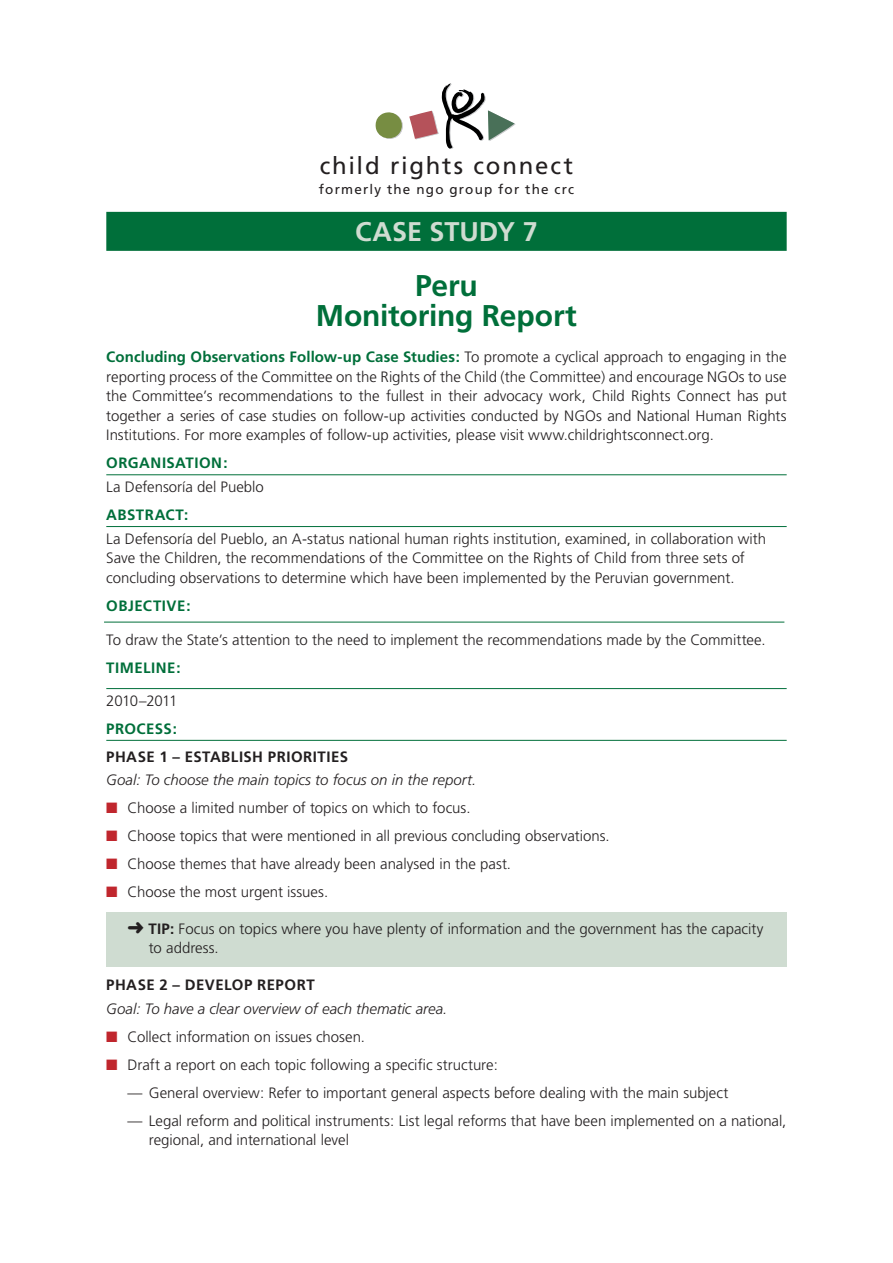
<style>
.page{position:relative;width:893px;height:1263px;background:#fff}
.page>*{position:absolute;margin:0;border:0;box-sizing:border-box;transform-origin:0 0}
.t1{font:700 30px/30px "Frutiger";letter-spacing:-.005em;color:#006f3a;text-align:center}
.t2{font:700 27px "Frutiger";color:#cfdcd1}
.t3{font:24px "Frutiger";letter-spacing:.07em;color:#231f20}
.t4{font:15.9px "Frutiger";color:#231f20}
.t5{font:300 15px/19.5px "Frutiger";color:#231f20}
.t6{font:italic 300 15px "Frutiger";letter-spacing:-.005em;color:#231f20}
.t7{font:700 15px "Frutiger";letter-spacing:.03em;color:#006f3a}
.t8{font:700 15px "Frutiger";letter-spacing:.03em;color:#231f20}
.t9{font:300 15px "Frutiger";letter-spacing:-.04em;color:#231f20}
.t10{font:13.5px "Frutiger";letter-spacing:.09em;color:#231f20}
.t11{font:7.2px "Frutiger";letter-spacing:.12em;color:#231f20}
.s1{font-weight:700;color:#006f3a}
.s2{color:#c0262d}
.s3{font-weight:700}
</style>
<div class="page">
<div style="left:106px;top:912px;width:681px;height:55px;background:#cfdcd1"></div>
<div style="left:106px;top:212px;width:681px;height:39px;background:#006f3a"></div>
<svg style="left:409px;top:111px;width:29px;height:28px"></svg>
<svg style="left:375px;top:112px;width:28px;height:27px"></svg>
<svg style="left:442px;top:83px;width:73px;height:66px"></svg>
<hr style="left:106px;top:474px;width:681px;height:1px;background:#006f3a">
<hr style="left:106px;top:526px;width:681px;height:1px;background:#006f3a">
<hr style="left:104px;top:622px;width:680px;height:1px;background:#006f3a">
<hr style="left:106px;top:688px;width:681px;height:1px;background:#006f3a">
<hr style="left:106px;top:740px;width:681px;height:1px;background:#006f3a">
<p class="t4" style="left:373px;top:151px;width:147px">child rights connect</p>
<p class="t11" style="left:374px;top:170px;width:145px">formerly the ngo group for the crc</p>
<h3 class="t3" style="left:320px;top:152px;width:255px">child rights connect</h3>
<p class="t10" style="left:319px;top:181px;width:257px">formerly the ngo group for the crc</p>
<h2 class="t2" style="left:355px;top:216px;width:184px">CASE STUDY 7</h2>
<h1 class="t1" style="left:316px;top:270px;width:263px">Peru<br>Monitoring Report</h1>
<p class="t5" style="left:106px;top:347px;width:682px;text-align:justify"><span class="s1">Concluding Observations Follow-up Case Studies:</span> To promote a cyclical approach to engaging in the reporting process of the Committee on the Rights of the Child (the Committee) and encourage NGOs to use the Committee’s recommendations to the fullest in their advocacy work, Child Rights Connect has put together a series of case studies on follow-up activities conducted by NGOs and National Human Rights Institutions. For more examples of follow-up activities, please visit www.childrightsconnect.org.</p>
<p class="t7" style="left:106px;top:454px;width:123px">ORGANISATION:</p>
<p class="t5" style="left:106px;top:477px;width:159px">La Defensoría del Pueblo</p>
<p class="t7" style="left:106px;top:506px;width:83px">ABSTRACT:</p>
<p class="t5" style="left:106px;top:529px;width:661px">La Defensoría del Pueblo, an A-status national human rights institution, examined, in collaboration with<br>Save the Children, the recommendations of the Committee on the Rights of Child from three sets of concluding observations to determine which have been implemented by the Peruvian government.</p>
<p class="t7" style="left:106px;top:596px;width:86px">OBJECTIVE:</p>
<p class="t5" style="left:106px;top:630px;width:661px">To draw the State’s attention to the need to implement the recommendations made by the Committee.</p>
<p class="t7" style="left:106px;top:659px;width:76px">TIMELINE:</p>
<p class="t9" style="left:106px;top:692px;width:73px">2010–2011</p>
<p class="t7" style="left:106px;top:719px;width:72px">PROCESS:</p>
<p class="t8" style="left:106px;top:747px;width:243px">PHASE 1 – ESTABLISH PRIORITIES</p>
<p class="t6" style="left:106px;top:772px;width:371px">Goal: To choose the main topics to focus on in the report.</p>
<p class="t5" style="left:106px;top:798px;width:366px"><span class="s2">■</span> Choose a limited number of topics on which to focus.</p>
<p class="t5" style="left:106px;top:826px;width:505px"><span class="s2">■</span> Choose topics that were mentioned in all previous concluding observations.</p>
<p class="t5" style="left:106px;top:854px;width:406px"><span class="s2">■</span> Choose themes that have already been analysed in the past.</p>
<p class="t5" style="left:106px;top:882px;width:223px"><span class="s2">■</span> Choose the most urgent issues.</p>
<p class="t5" style="left:149px;top:919px;width:616px;text-indent:-21px">➜ <span class="s3">TIP:</span> Focus on topics where you have plenty of information and the government has the capacity to address.</p>
<p class="t8" style="left:106px;top:976px;width:210px">PHASE 2 – DEVELOP REPORT</p>
<p class="t6" style="left:106px;top:1000px;width:343px">Goal: To have a clear overview of each thematic area.</p>
<p class="t5" style="left:106px;top:1027px;width:260px"><span class="s2">■</span> Collect information on issues chosen.</p>
<p class="t5" style="left:106px;top:1055px;width:393px"><span class="s2">■</span> Draft a report on each topic following a specific structure:</p>
<p class="t5" style="left:128px;top:1083px;width:602px">— General overview: Refer to important general aspects before dealing with the main subject</p>
<p class="t5" style="left:149px;top:1111px;width:639px;text-indent:-21px">— Legal reform and political instruments: List legal reforms that have been implemented on a national, regional, and international level</p>
</div>
